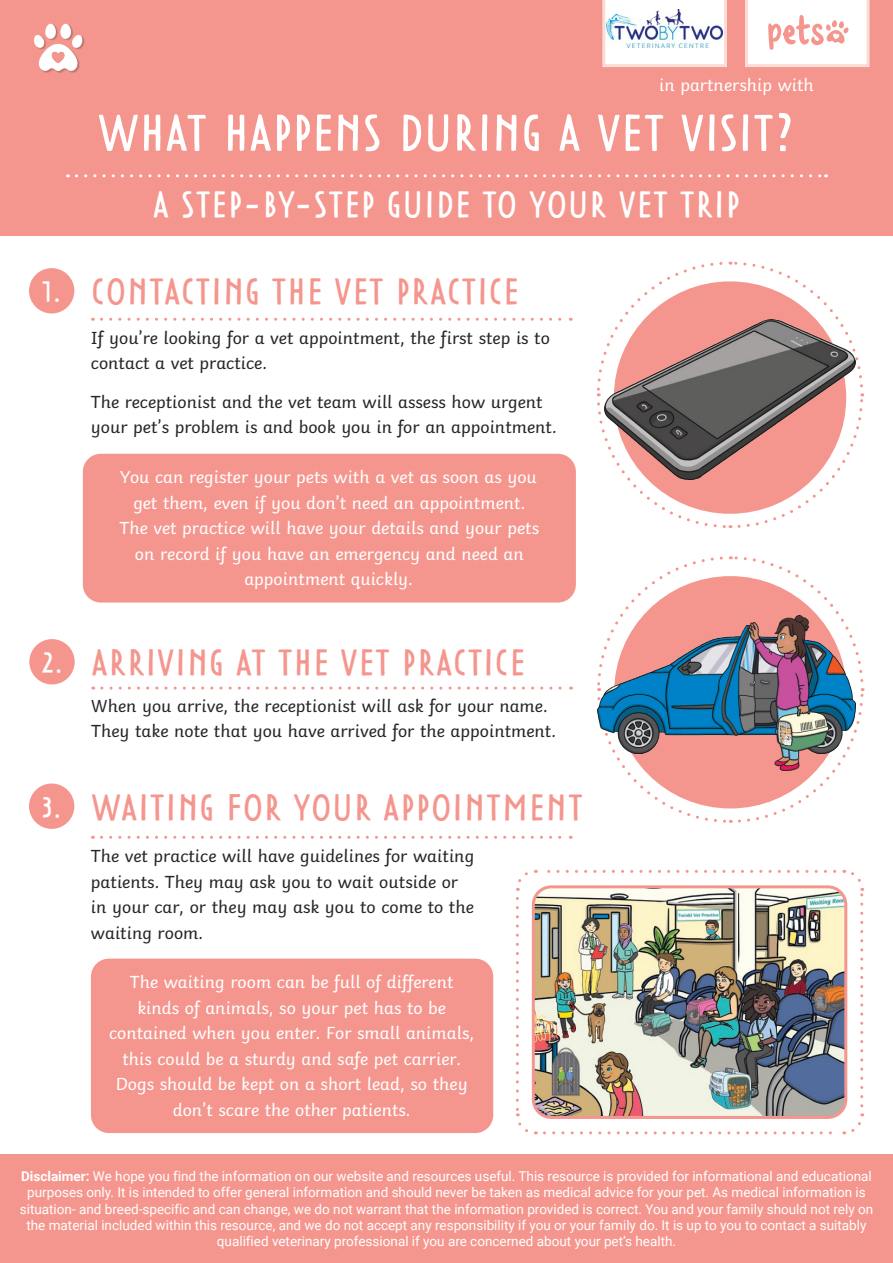
<style>
.page{position:relative;width:893px;height:1263px;background:#fff}
.page>*{position:absolute;margin:0;border:0;box-sizing:border-box;transform-origin:0 0}
.t1{font:54px "Tomarik Poster";letter-spacing:-.02em;color:#fff}
.t2{font:39px "Tomarik Poster";color:#f5968e}
.t3{font:39px "Tomarik Poster";color:#fff}
.t4{font:30px "Tomarik Poster";color:#fff}
.KS2_Body_Copy{font:18px/25.5px "Twinkl";color:#fff;text-align:center}
.KS2_Body_Copy-2{font:18px/25.5px "Twinkl";color:#282526}
.t5{font:13.5px/16.2px "Roboto";color:#fff;text-align:center}
.s1{font-weight:700}
</style>
<div class="page">
<div style="left:0;top:1px;width:893px;height:235px;background:#f5968e"></div>
<svg style="left:602px;top:0;width:125px;height:67px;background:#e8eaef"></svg>
<div style="left:35px;top:25px;width:50px;height:49px;background:#231f20;opacity:.26"></div>
<svg style="left:34px;top:24px;width:48px;height:47px"></svg>
<svg style="left:76px;top:174px;width:750px;height:3px"></svg>
<div style="left:0;top:1154px;width:893px;height:109px;background:#f5968e"></div>
<div style="left:29px;top:268px;width:45px;height:45px;background:#f5968e;border-radius:50%"></div>
<div style="left:83px;top:454px;width:493px;height:148px;background:#f5968e;border-radius:18px"></div>
<svg style="left:101px;top:318px;width:470px;height:3px"></svg>
<svg style="left:596px;top:261px;width:269px;height:268px"></svg>
<svg style="left:615px;top:556px;width:250px;height:267px"></svg>
<div style="left:29px;top:639px;width:46px;height:45px;background:#f5968e;border-radius:50%"></div>
<svg style="left:102px;top:687px;width:470px;height:3px"></svg>
<img style="left:597px;top:625px;width:258px;height:129px">
<img style="left:749px;top:615px;width:80px;height:156px">
<div style="left:29px;top:783px;width:45px;height:46px;background:#f5968e;border-radius:50%"></div>
<div style="left:91px;top:959px;width:402px;height:174px;background:#f5968e;border-radius:18px"></div>
<svg style="left:101px;top:836px;width:470px;height:3px"></svg>
<img style="left:536px;top:889px;width:310px;height:226px">
<svg style="left:516px;top:898px;width:20px;height:237px"></svg>
<svg style="left:544px;top:1113px;width:321px;height:21px"></svg>
<svg style="left:844px;top:869px;width:19px;height:237px"></svg>
<svg style="left:516px;top:870px;width:319px;height:21px"></svg>
<svg style="left:745px;top:0;width:125px;height:67px;background:#fdefee"></svg>
<h3 class="KS2_Body_Copy" style="left:659px;top:71px;width:156px">in partnership with</h3>
<h1 class="t1" style="left:97px;top:92px;width:700px">WHAT HAPPENS DURING A VET VISIT?</h1>
<h2 class="t3" style="left:152px;top:176px;width:590px">A STEP-BY-STEP GUIDE TO YOUR VET TRIP</h2>
<p class="t4" style="left:42px;top:269px;width:21px">1.</p>
<p class="t2" style="left:91px;top:263px;width:430px">CONTACTING THE VET PRACTICE</p>
<p class="KS2_Body_Copy-2" style="left:91px;top:323px;width:461px">If you’re looking for a vet appointment, the first step is to contact a vet practice.</p>
<p class="KS2_Body_Copy-2" style="left:91px;top:387px;width:467px">The receptionist and the vet team will assess how urgent your pet’s problem is and book you in for an appointment.</p>
<p class="KS2_Body_Copy" style="left:120px;top:463px;width:421px">You can register your pets with a vet as soon as you get them, even if you don’t need an appointment.<br>The vet practice will have your details and your pets on record if you have an emergency and need an appointment quickly.</p>
<p class="t4" style="left:41px;top:640px;width:24px">2.</p>
<p class="t2" style="left:91px;top:633px;width:436px">ARRIVING AT THE VET PRACTICE</p>
<p class="KS2_Body_Copy-2" style="left:91px;top:691px;width:466px">When you arrive, the receptionist will ask for your name.<br>They take note that you have arrived for the appointment.</p>
<p class="t4" style="left:41px;top:785px;width:22px">3.</p>
<p class="t2" style="left:91px;top:778px;width:494px">WAITING FOR YOUR APPOINTMENT</p>
<p class="KS2_Body_Copy-2" style="left:91px;top:842px;width:385px">The vet practice will have guidelines for waiting patients. They may ask you to wait outside or in your car, or they may ask you to come to the waiting room.</p>
<p class="KS2_Body_Copy" style="left:109px;top:968px;width:367px">The waiting room can be full of different kinds of animals, so your pet has to be contained when you enter. For small animals, this could be a sturdy and safe pet carrier.<br>Dogs should be kept on a short lead, so they don’t scare the other patients.</p>
<p class="t5" style="left:20px;top:1168px;width:855px"><span class="s1">Disclaimer:</span> We hope you find the information on our website and resources useful. This resource is provided for informational and educational purposes only. It is intended to offer general information and should never be taken as medical advice for your pet. As medical information is situation- and breed-specific and can change, we do not warrant that the information provided is correct. You and your family should not rely on the material included within this resource, and we do not accept any responsibility if you or your family do. It is up to you to contact a suitably qualified veterinary professional if you are concerned about your pet’s health.</p>
</div>
